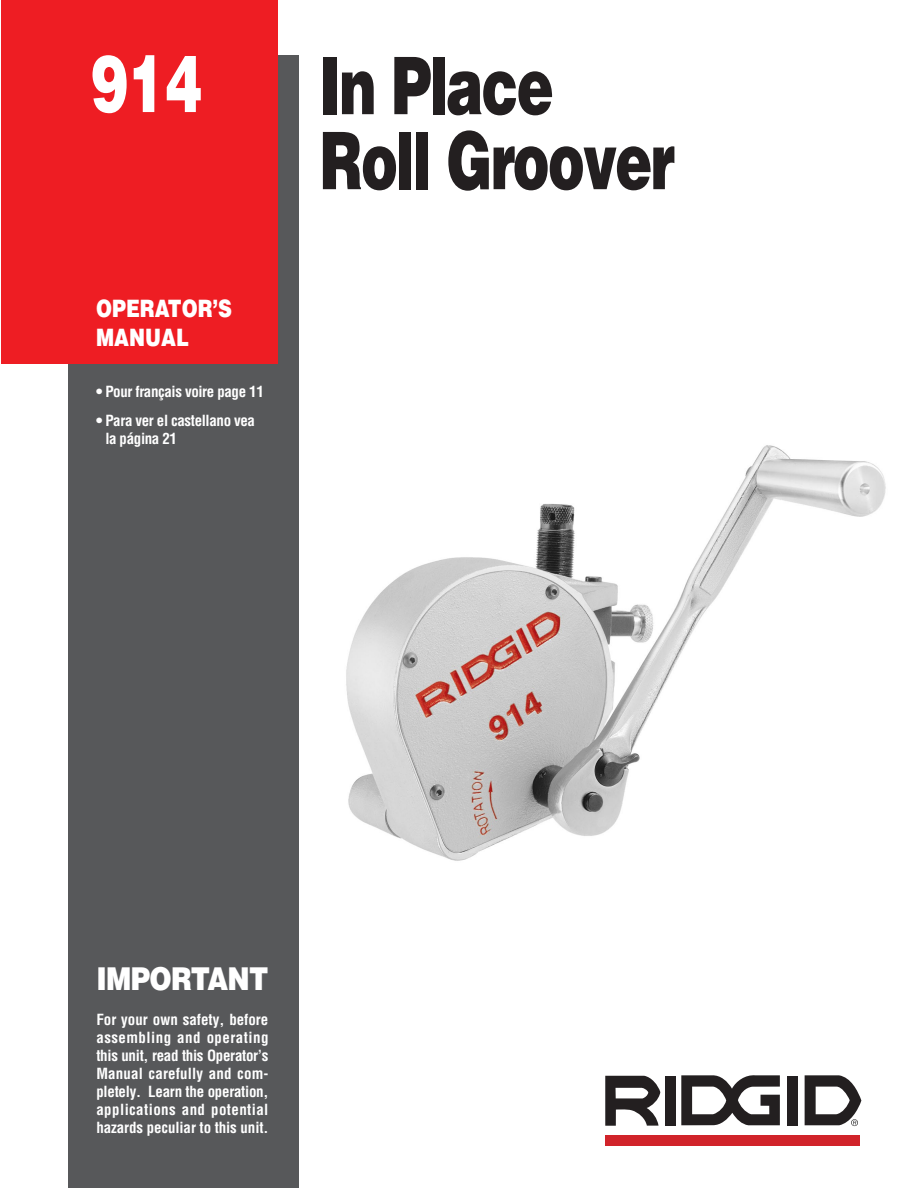
<style>
.page{position:relative;width:918px;height:1188px;background:#fff}
.page>*{position:absolute;margin:0;border:0;box-sizing:border-box;transform-origin:0 0}
.t1{font:900 79.5px/75px "Helvetica";letter-spacing:-.035em;color:#231f20;scale:.7 1}
.t2{font:900 79.5px "Helvetica";color:#fff;scale:.7 1}
.t3{font:900 31.5px "Helvetica";letter-spacing:-.025em;color:#fff;scale:.85 1}
.t4{font:900 24px/28.8px "Helvetica";color:#fff;scale:.8 1}
.t5{font:700 condensed 15px/18px "Helvetica";letter-spacing:-.025em;color:#fff}
</style>
<div class="page">
<img style="left:346px;top:445px;width:540px;height:416px">
<div style="left:68px;top:55px;width:230px;height:1133px;background:#57585a"></div>
<div style="left:1px;top:1px;width:277px;height:363px;background:#ee1d23"></div>
<div style="left:665px;top:1076px;width:10px;height:49px;background:#231f20"></div>
<div style="left:787px;top:1076px;width:11px;height:49px;background:#231f20"></div>
<div style="left:605px;top:1136px;width:255px;height:10px;background:#d1232a"></div>
<svg style="left:605px;top:1076px;width:55px;height:50px"></svg>
<svg style="left:681px;top:1075px;width:99px;height:50px"></svg>
<svg style="left:805px;top:1075px;width:56px;height:51px"></svg>
<h1 class="t2" style="left:91px;top:56px;width:161px">914</h1>
<h3 class="t4" style="left:96px;top:296px;width:171px">OPERATOR’S<br>MANUAL</h3>
<p class="t5" style="left:96px;top:384px;width:169px">• Pour français voire page 11</p>
<p class="t5" style="left:105px;top:413px;width:151px;text-indent:-9px">• Para ver el castellano vea la página 21</p>
<h1 class="t1" style="left:320px;top:54px;width:510px">In Place<br>Roll Groover</h1>
<h2 class="t3" style="left:96px;top:968px;width:204px">IMPORTANT</h2>
<p class="t5" style="left:96px;top:1013px;width:174px;text-align:justify">For your own safety, before assembling and operating this unit, read this Operator’s Manual carefully and com&shy;pletely. Learn the operation, applications and potential hazards peculiar to this unit.</p>
</div>
